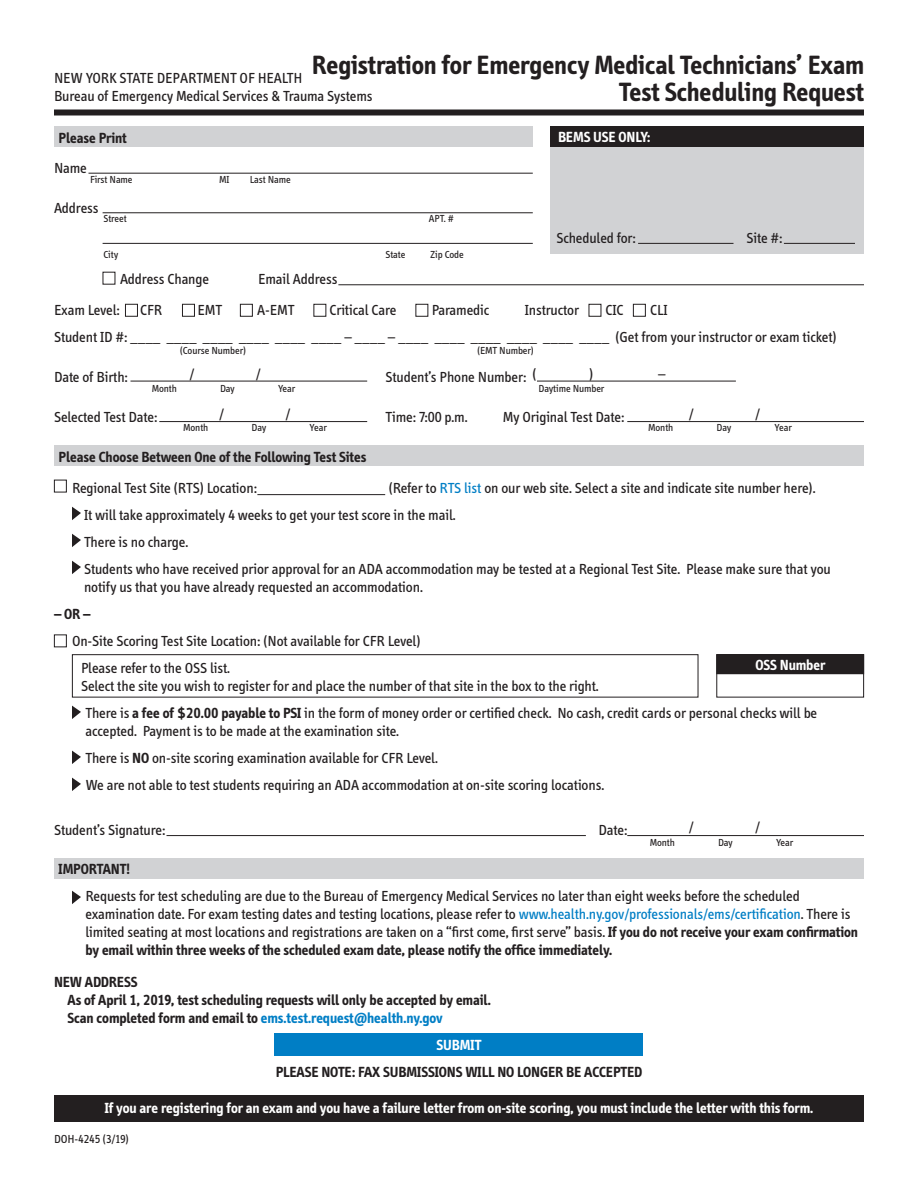
<style>
.page{position:relative;width:918px;height:1188px;background:#fff}
.page>*{position:absolute;margin:0;border:0;box-sizing:border-box;transform-origin:0 0}
.t1{font:700 27px "Info";color:#231f20}
.Text{font:15px/18px "Info";color:#231f20}
.Text-2{font:700 15px/18px "Info";color:#231f20}
.Text-3{font:700 15px "Info";color:#fff}
.Head{font:700 15px "Info";color:#231f20}
.Details{font:15px "Info";color:#231f20}
.Head-2{font:700 15px "Info";color:#fff}
.Text-4{font:12px "Info";color:#231f20}
.Details-2{font:10.5px "Info";color:#231f20}
.s1{color:#007ec5}
.s2{font-weight:700}
</style>
<div class="page">
<div style="left:551px;top:127px;width:313px;height:127px;background:#d1d2d4"></div>
<div style="left:54px;top:110px;width:810px;height:6px;background:#231f20"></div>
<div style="left:54px;top:126px;width:478px;height:21px;background:#d1d2d4"></div>
<div style="left:54px;top:446px;width:810px;height:20px;background:#d1d2d4"></div>
<div style="left:551px;top:126px;width:313px;height:21px;background:#231f20"></div>
<hr style="left:88px;top:173px;width:445px;height:1px;background:#231f20">
<hr style="left:103px;top:212px;width:430px;height:1px;background:#231f20">
<hr style="left:103px;top:243px;width:430px;height:1px;background:#231f20">
<div style="left:125px;top:304px;width:13px;height:13px;border:1px solid #231f20"></div>
<div style="left:182px;top:304px;width:13px;height:13px;border:1px solid #231f20"></div>
<div style="left:314px;top:304px;width:12px;height:13px;border:1px solid #231f20"></div>
<div style="left:240px;top:304px;width:13px;height:13px;border:1px solid #231f20"></div>
<div style="left:416px;top:304px;width:12px;height:13px;border:1px solid #231f20"></div>
<div style="left:589px;top:304px;width:12px;height:13px;border:1px solid #231f20"></div>
<div style="left:54px;top:480px;width:13px;height:12px;border:1px solid #231f20"></div>
<div style="left:54px;top:634px;width:13px;height:13px;border:1px solid #231f20"></div>
<svg style="left:72px;top:507px;width:9px;height:13px"></svg>
<svg style="left:72px;top:534px;width:9px;height:13px"></svg>
<svg style="left:72px;top:561px;width:9px;height:13px"></svg>
<svg style="left:72px;top:706px;width:9px;height:13px"></svg>
<svg style="left:72px;top:751px;width:9px;height:13px"></svg>
<svg style="left:72px;top:778px;width:9px;height:13px"></svg>
<div style="left:72px;top:654px;width:626px;height:44px;border:1px solid #231f20"></div>
<div style="left:717px;top:655px;width:147px;height:19px;background:#231f20"></div>
<div style="left:716px;top:654px;width:148px;height:20px;border:1px solid #231f20"></div>
<div style="left:54px;top:858px;width:810px;height:21px;background:#d1d2d4"></div>
<hr style="left:130px;top:381px;width:237px;height:1px;background:#231f20">
<hr style="left:537px;top:381px;width:199px;height:1px;background:#231f20">
<hr style="left:627px;top:421px;width:237px;height:1px;background:#231f20">
<hr style="left:159px;top:421px;width:208px;height:1px;background:#231f20">
<hr style="left:638px;top:243px;width:95px;height:1px;background:#231f20">
<hr style="left:784px;top:243px;width:71px;height:1px;background:#231f20">
<hr style="left:627px;top:835px;width:237px;height:1px;background:#231f20">
<hr style="left:166px;top:835px;width:420px;height:1px;background:#231f20">
<hr style="left:257px;top:494px;width:128px;height:1px;background:#231f20">
<svg style="left:72px;top:891px;width:9px;height:13px"></svg>
<div style="left:54px;top:1095px;width:810px;height:27px;background:#231f20"></div>
<div style="left:633px;top:304px;width:13px;height:13px;border:1px solid #231f20"></div>
<hr style="left:338px;top:284px;width:526px;height:1px;background:#231f20">
<div style="left:274px;top:1034px;width:370px;height:22px;background:#007ec5"></div>
<p class="t1" style="left:312px;top:50px;width:554px">Registration for Emergency Medical Technicians’ Exam</p>
<p class="t1" style="left:619px;top:77px;width:246px">Test Scheduling Request</p>
<p class="Text" style="left:54px;top:69px;width:250px">NEW YORK STATE DEPARTMENT OF HEALTH</p>
<p class="Text" style="left:54px;top:87px;width:320px">Bureau of Emergency Medical Services &amp; Trauma Systems</p>
<p class="Head" style="left:58px;top:129px;width:70px">Please Print</p>
<p class="Head-2" style="left:558px;top:128px;width:94px">BEMS USE ONLY:</p>
<p class="Text" style="left:54px;top:159px;width:34px">Name</p>
<p class="Details-2" style="left:90px;top:174px;width:44px">First Name</p>
<p class="Details-2" style="left:219px;top:174px;width:12px">MI</p>
<p class="Details-2" style="left:250px;top:174px;width:43px">Last Name</p>
<p class="Text" style="left:54px;top:199px;width:46px">Address</p>
<p class="Details-2" style="left:103px;top:213px;width:25px">Street</p>
<p class="Details-2" style="left:429px;top:213px;width:26px">APT. #</p>
<p class="Details-2" style="left:103px;top:249px;width:16px">City</p>
<p class="Details-2" style="left:385px;top:249px;width:21px">State</p>
<p class="Details-2" style="left:430px;top:249px;width:35px">Zip Code</p>
<p class="Details" style="left:556px;top:230px;width:81px">Scheduled for:</p>
<p class="Details" style="left:746px;top:230px;width:37px">Site #:</p>
<p class="Text" style="left:120px;top:270px;width:91px">Address Change</p>
<p class="Text" style="left:258px;top:270px;width:81px">Email Address</p>
<p class="Text" style="left:54px;top:302px;width:67px">Exam Level:</p>
<p class="Text" style="left:140px;top:302px;width:24px">CFR</p>
<p class="Text" style="left:197px;top:302px;width:26px">EMT</p>
<p class="Text" style="left:257px;top:302px;width:39px">A-EMT</p>
<p class="Text" style="left:330px;top:302px;width:68px">Critical Care</p>
<p class="Text" style="left:432px;top:302px;width:59px">Paramedic</p>
<p class="Text" style="left:525px;top:302px;width:56px">Instructor</p>
<p class="Text" style="left:605px;top:302px;width:20px">CIC</p>
<p class="Text" style="left:650px;top:302px;width:19px">CLI</p>
<p class="Text" style="left:54px;top:329px;width:784px">Student ID #: ____ ____ ____ ____ ____ ____ – ____ – ____ ____ ____ ____ ____ ____ (Get from your instructor or exam ticket)</p>
<p class="Details-2" style="left:180px;top:344px;width:68px">(Course Number)</p>
<p class="Details-2" style="left:477px;top:344px;width:58px">(EMT Number)</p>
<p class="Text" style="left:54px;top:368px;width:75px">Date of Birth:</p>
<p class="Text" style="left:189px;top:365px;width:6px">/</p>
<p class="Text" style="left:256px;top:365px;width:6px">/</p>
<p class="Text" style="left:385px;top:368px;width:152px">Student’s Phone Number: (</p>
<p class="Text" style="left:589px;top:365px;width:6px">)</p>
<p class="Text" style="left:658px;top:365px;width:9px">–</p>
<p class="Details-2" style="left:152px;top:382px;width:27px">Month</p>
<p class="Details-2" style="left:220px;top:382px;width:16px">Day</p>
<p class="Details-2" style="left:278px;top:382px;width:19px">Year</p>
<p class="Details-2" style="left:539px;top:382px;width:67px">Daytime Number</p>
<p class="Text" style="left:54px;top:408px;width:105px">Selected Test Date:</p>
<p class="Text" style="left:219px;top:405px;width:6px">/</p>
<p class="Text" style="left:285px;top:405px;width:6px">/</p>
<p class="Text" style="left:386px;top:408px;width:84px">Time: 7:00 p.m.</p>
<p class="Text" style="left:503px;top:408px;width:123px">My Original Test Date:</p>
<p class="Text" style="left:689px;top:405px;width:6px">/</p>
<p class="Text" style="left:755px;top:405px;width:6px">/</p>
<p class="Details-2" style="left:183px;top:422px;width:27px">Month</p>
<p class="Details-2" style="left:252px;top:422px;width:16px">Day</p>
<p class="Details-2" style="left:310px;top:422px;width:19px">Year</p>
<p class="Details-2" style="left:648px;top:422px;width:27px">Month</p>
<p class="Details-2" style="left:717px;top:422px;width:16px">Day</p>
<p class="Details-2" style="left:775px;top:422px;width:19px">Year</p>
<p class="Head" style="left:58px;top:449px;width:309px">Please Choose Between One of the Following Test Sites</p>
<p class="Text" style="left:72px;top:479px;width:186px">Regional Test Site (RTS) Location:</p>
<p class="Text" style="left:388px;top:479px;width:429px">(Refer to <span class="s1">RTS list</span> on our web site. Select a site and indicate site number here).</p>
<p class="Text" style="left:84px;top:506px;width:373px">It will take approximately 4 weeks to get your test score in the mail.</p>
<p class="Text" style="left:84px;top:533px;width:106px">There is no charge.</p>
<p class="Text" style="left:84px;top:560px;width:748px">Students who have received prior approval for an ADA accommodation may be tested at a Regional Test Site. Please make sure that you notify us that you have already requested an accommodation.</p>
<p class="Text-2" style="left:54px;top:605px;width:38px">– OR –</p>
<p class="Text" style="left:72px;top:632px;width:350px">On-Site Scoring Test Site Location: (Not available for CFR Level)</p>
<p class="Text" style="left:81px;top:659px;width:151px">Please refer to the OSS list.</p>
<p class="Text-3" style="left:756px;top:656px;width:71px">OSS Number</p>
<p class="Text" style="left:81px;top:677px;width:519px">Select the site you wish to register for and place the number of that site in the box to the right.</p>
<p class="Text" style="left:86px;top:704px;width:733px">There is <span class="s2">a fee of $20.00 payable to PSI</span> in the form of money order or certified check. No cash, credit cards or personal checks will be accepted. Payment is to be made at the examination site.</p>
<p class="Text" style="left:86px;top:749px;width:354px">There is <span class="s2">NO</span> on-site scoring examination available for CFR Level.</p>
<p class="Text" style="left:86px;top:776px;width:520px">We are not able to test students requiring an ADA accommodation at on-site scoring locations.</p>
<p class="Text" style="left:54px;top:821px;width:113px">Student’s Signature:</p>
<p class="Text" style="left:598px;top:821px;width:30px">Date:</p>
<p class="Text" style="left:689px;top:818px;width:6px">/</p>
<p class="Text" style="left:755px;top:818px;width:6px">/</p>
<p class="Details-2" style="left:650px;top:837px;width:27px">Month</p>
<p class="Details-2" style="left:718px;top:837px;width:16px">Day</p>
<p class="Details-2" style="left:776px;top:837px;width:19px">Year</p>
<p class="Text-2" style="left:58px;top:860px;width:73px">IMPORTANT!</p>
<p class="Text" style="left:86px;top:888px;width:774px">Requests for test scheduling are due to the Bureau of Emergency Medical Services no later than eight weeks before the scheduled examination date. For exam testing dates and testing locations, please refer to <span class="s1">www.health.ny.gov/professionals/ems/certification</span>. There is limited seating at most locations and registrations are taken on a “first come, first serve” basis. <span class="s2">If you do not receive your exam confirmation by email within three weeks of the scheduled exam date, please notify the office immediately.</span></p>
<p class="Text-2" style="left:68px;top:973px;width:425px;text-indent:-14px">NEW ADDRESS<br>As of April 1, 2019, test scheduling requests will only be accepted by email.<br>Scan completed form and email to <span class="s1">ems.test.request@health.ny.gov</span></p>
<p class="Text-3" style="left:436px;top:1036px;width:47px">SUBMIT</p>
<p class="Text-2" style="left:276px;top:1063px;width:368px">PLEASE NOTE: FAX SUBMISSIONS WILL NO LONGER BE ACCEPTED</p>
<p class="Text-3" style="left:105px;top:1099px;width:710px">If you are registering for an exam and you have a failure letter from on-site scoring, you must include the letter with this form.</p>
<p class="Text-4" style="left:54px;top:1132px;width:76px">DOH-4245 (3/19)</p>
</div>
